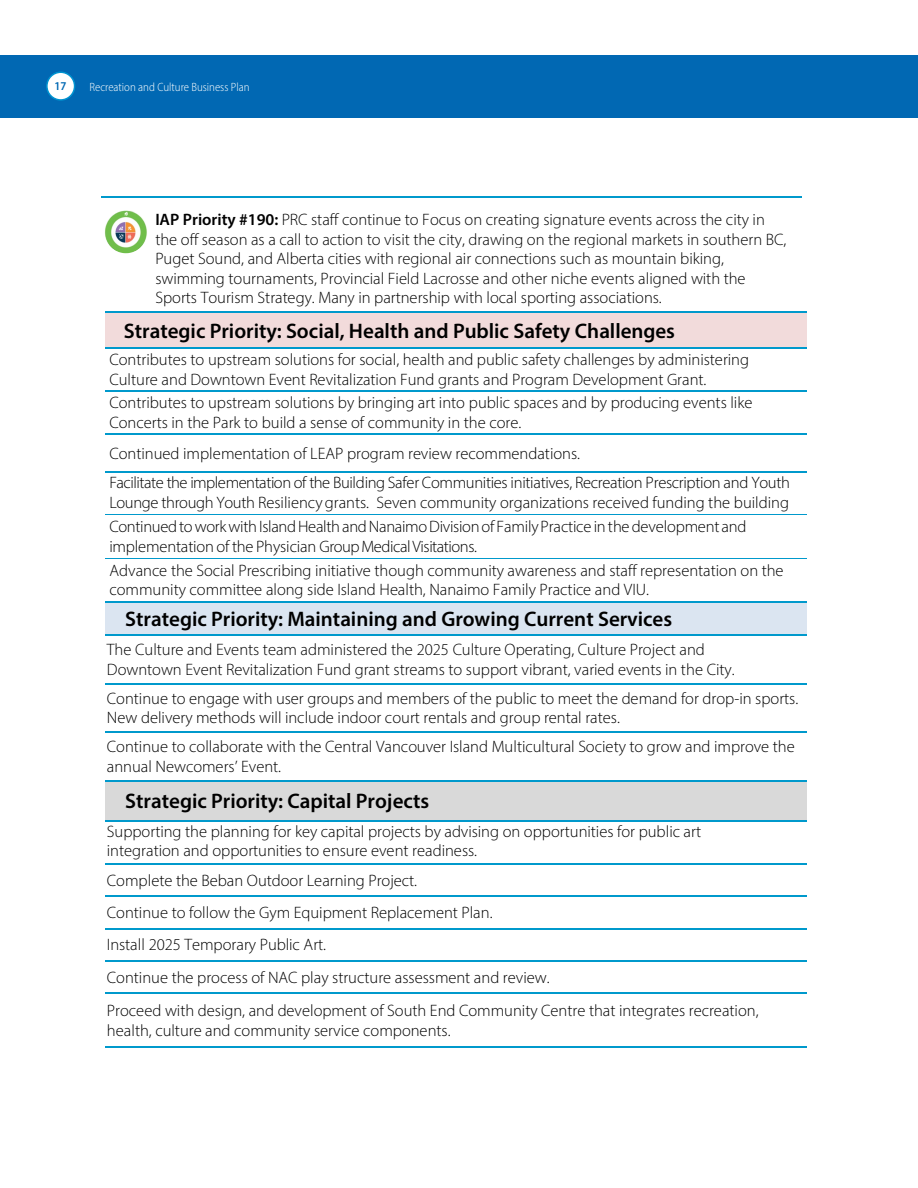
<style>
.page{position:relative;width:918px;height:1188px;background:#fff}
.page>*{position:absolute;margin:0;border:0;box-sizing:border-box;transform-origin:0 0}
.t1{font:600 21px "Myriad Pro";color:#000}
.t2{font:300 16.5px/19.6px "Myriad Pro";letter-spacing:-.005em;color:#000}
.t3{font:300 semi-condensed 12px "Myriad Pro";color:#fff}
.t4{font:600 semi-condensed 12px "Myriad Pro";color:#0168b3}
.s1{font-weight:600}
</style>
<div class="page">
<div style="left:0;top:55px;width:918px;height:62px;background:#0168b3"></div>
<hr style="left:101px;top:197px;width:701px;height:2px;background:#09c">
<img style="left:104px;top:210px;width:44px;height:43px;border-radius:22px">
<div style="left:105px;top:313px;width:701px;height:34px;background:#f2dbdb"></div>
<hr style="left:105px;top:311px;width:701px;height:2px;background:#09c">
<hr style="left:105px;top:347px;width:701px;height:2px;background:#09c">
<hr style="left:105px;top:390px;width:701px;height:2px;background:#09c">
<hr style="left:105px;top:433px;width:701px;height:2px;background:#09c">
<hr style="left:105px;top:471px;width:701px;height:2px;background:#09c">
<hr style="left:105px;top:514px;width:701px;height:1px;background:#09c">
<hr style="left:105px;top:558px;width:701px;height:1px;background:#09c">
<div style="left:105px;top:602px;width:701px;height:32px;background:#dbe5f1"></div>
<hr style="left:105px;top:601px;width:701px;height:1px;background:#09c">
<hr style="left:105px;top:634px;width:701px;height:2px;background:#09c">
<hr style="left:105px;top:683px;width:701px;height:1px;background:#09c">
<hr style="left:105px;top:731px;width:701px;height:2px;background:#09c">
<div style="left:105px;top:781px;width:701px;height:39px;background:#d9d9d9"></div>
<hr style="left:105px;top:780px;width:701px;height:1px;background:#09c">
<hr style="left:105px;top:820px;width:701px;height:1px;background:#09c">
<hr style="left:105px;top:863px;width:701px;height:2px;background:#09c">
<hr style="left:105px;top:896px;width:701px;height:1px;background:#09c">
<hr style="left:105px;top:928px;width:701px;height:1px;background:#09c">
<hr style="left:105px;top:960px;width:701px;height:2px;background:#09c">
<hr style="left:105px;top:993px;width:701px;height:1px;background:#09c">
<hr style="left:105px;top:1046px;width:701px;height:2px;background:#09c">
<div style="left:47px;top:72px;width:28px;height:28px;background:#fff;border-radius:50%"></div>
<div style="left:46px;top:72px;width:29px;height:29px;border:2px solid #0093d0;border-radius:50%"></div>
<p class="t4" style="left:55px;top:78px;width:13px">17</p>
<p class="t3" style="left:90px;top:79px;width:161px">Recreation and Culture Business Plan</p>
<p class="t2" style="left:155px;top:209px;width:633px"><span class="s1">IAP Priority #190:</span> PRC staff continue to Focus on creating signature events across the city in the off season as a call to action to visit the city, drawing on the regional markets in southern BC, Puget Sound, and Alberta cities with regional air connections such as mountain biking, swimming tournaments, Provincial Field Lacrosse and other niche events aligned with the Sports Tourism Strategy. Many in partnership with local sporting associations.</p>
<p class="t1" style="left:124px;top:317px;width:553px">Strategic Priority: Social, Health and Public Safety Challenges</p>
<p class="t2" style="left:109px;top:350px;width:641px">Contributes to upstream solutions for social, health and public safety challenges by administering<br>Culture and Downtown Event Revitalization Fund grants and Program Development Grant.</p>
<p class="t2" style="left:109px;top:393px;width:645px">Contributes to upstream solutions by bringing art into public spaces and by producing events like<br>Concerts in the Park to build a sense of community in the core.</p>
<p class="t2" style="left:109px;top:438px;width:682px;line-height:29.5px">Continued implementation of LEAP program review recommendations.<br>Facilitate the implementation of the Building Safer Communities initiatives, Recreation Prescription and Youth</p>
<p class="t2" style="left:109px;top:490px;width:681px;line-height:24.5px">Lounge through Youth Resiliencygrants. Seven community organizations received funding the building<br>ContinuedtoworkwithIslandHealthandNanaimoDivisionof FamilyPractice inthedevelopment and</p>
<p class="t2" style="left:109px;top:535px;width:676px;line-height:23.5px">implementation of the Physician GroupMedicalVisitations.<br>Advance the Social Prescribing initiative though community awareness and staff representation on the</p>
<p class="t2" style="left:109px;top:580px;width:541px">community committee along side Island Health, Nanaimo Family Practice and VIU.</p>
<p class="t1" style="left:125px;top:605px;width:548px">Strategic Priority: Maintaining and Growing Current Services</p>
<p class="t2" style="left:107px;top:640px;width:629px">The Culture and Events team administered the 2025 Culture Operating, Culture Project and<br>Downtown Event Revitalization Fund grant streams to support vibrant, varied events in the City.</p>
<p class="t2" style="left:107px;top:688px;width:693px">Continue to engage with user groups and members of the public to meet the demand for drop-in sports.<br>New delivery methods will include indoor court rentals and group rental rates.</p>
<p class="t2" style="left:107px;top:737px;width:689px">Continue to collaborate with the Central Vancouver Island Multicultural Society to grow and improve the annual Newcomers’ Event.</p>
<p class="t1" style="left:125px;top:788px;width:305px">Strategic Priority: Capital Projects</p>
<p class="t2" style="left:107px;top:821px;width:596px">Supporting the planning for key capital projects by advising on opportunities for public art integration and opportunities to ensure event readiness.</p>
<p class="t2" style="left:107px;top:864px;width:653px;line-height:32.5px">Complete the Beban Outdoor Learning Project.<br>Continue to follow the Gym Equipment Replacement Plan.<br>Install 2025 Temporary Public Art.<br>Continue the process of NAC play structure assessment and review.<br>Proceed with design, and development of South End Community Centre that integrates recreation,</p>
<p class="t2" style="left:107px;top:1020px;width:345px">health, culture and community service components.</p>
</div>
